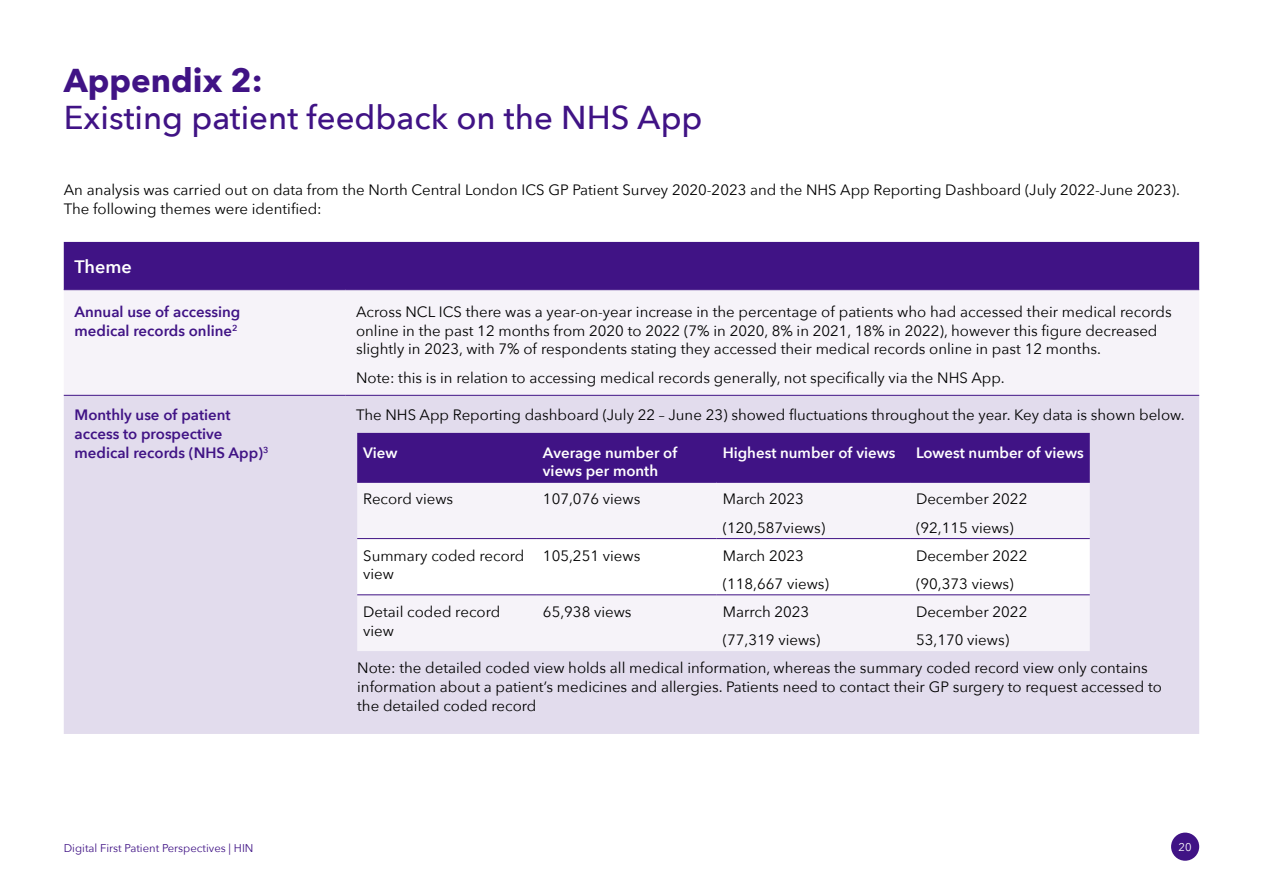
<style>
.page{position:relative;width:1263px;height:893px;background:#fff}
.page>*{position:absolute;margin:0;border:0;box-sizing:border-box;transform-origin:0 0}
.t1{font:500 33px "Avenir Next";color:#401385}
.t2{font:700 33px "Avenir Next";color:#401385}
.t3{font:600 18px "Avenir Next";color:#fff}
.t4{font:15px/18.8px "Avenir Next";color:#000}
.t5{font:600 15px/18.8px "Avenir Next";color:#401385}
.t6{font:600 15px/18.8px "Avenir Next";color:#fff}
.t7{font:11.25px "Avenir Next";color:#401385}
.t8{font:11.25px "Avenir Next";color:#fff}
</style>
<div class="page">
<div style="left:64px;top:242px;width:1135px;height:47px;background:#401385"></div>
<div style="left:64px;top:290px;width:1135px;height:105px;background:#f6f3f9"></div>
<div style="left:64px;top:396px;width:1135px;height:338px;background:#e2dced"></div>
<hr style="left:64px;top:289px;width:281px;height:1px;background:#401385">
<hr style="left:345px;top:289px;width:854px;height:1px;background:#401385">
<hr style="left:64px;top:395px;width:281px;height:1px;background:#401385">
<hr style="left:345px;top:395px;width:854px;height:1px;background:#401385">
<div style="left:357px;top:433px;width:733px;height:49px;background:#401385"></div>
<div style="left:357px;top:483px;width:733px;height:168px;background:#f6f3f9"></div>
<svg style="left:357px;top:539px;width:733px;height:55px"></svg>
<hr style="left:357px;top:482px;width:180px;height:1px;background:#401385">
<hr style="left:537px;top:482px;width:180px;height:1px;background:#401385">
<hr style="left:717px;top:482px;width:193px;height:1px;background:#401385">
<hr style="left:910px;top:482px;width:180px;height:1px;background:#401385">
<hr style="left:357px;top:538px;width:180px;height:1px;background:#401385">
<hr style="left:537px;top:538px;width:180px;height:1px;background:#401385">
<hr style="left:717px;top:538px;width:193px;height:1px;background:#401385">
<hr style="left:910px;top:538px;width:180px;height:1px;background:#401385">
<hr style="left:357px;top:594px;width:180px;height:1px;background:#401385">
<hr style="left:537px;top:594px;width:180px;height:1px;background:#401385">
<hr style="left:717px;top:594px;width:193px;height:1px;background:#401385">
<hr style="left:910px;top:594px;width:180px;height:1px;background:#401385">
<div style="left:1171px;top:833px;width:28px;height:28px;background:#401385;border-radius:50%"></div>
<h1 class="t2" style="left:64px;top:52px;width:201px">Appendix 2:</h1>
<h1 class="t1" style="left:64px;top:90px;width:640px">Existing patient feedback on the NHS App</h1>
<p class="t4" style="left:64px;top:180px;width:1118px">An analysis was carried out on data from the North Central London ICS GP Patient Survey 2020-2023 and the NHS App Reporting Dashboard (July 2022-June 2023).<br>The following themes were identified:</p>
<p class="t3" style="left:75px;top:251px;width:59px">Theme</p>
<p class="t5" style="left:75px;top:302px;width:167px">Annual use of accessing medical records online<sup>2</sup></p>
<p class="t4" style="left:356px;top:302px;width:817px">Across NCL ICS there was a year-on-year increase in the percentage of patients who had accessed their medical records online in the past 12 months from 2020 to 2022 (7% in 2020, 8% in 2021, 18% in 2022), however this figure decreased slightly in 2023, with 7% of respondents stating they accessed their medical records online in past 12 months.</p>
<p class="t4" style="left:356px;top:367px;width:650px">Note: this is in relation to accessing medical records generally, not specifically via the NHS App.</p>
<p class="t5" style="left:75px;top:405px;width:195px">Monthly use of patient access to prospective medical records (NHS App)<sup>3</sup></p>
<p class="t4" style="left:356px;top:405px;width:830px">The NHS App Reporting dashboard (July 22 – June 23) showed fluctuations throughout the year. Key data is shown below.</p>
<p class="t6" style="left:363px;top:443px;width:36px">View</p>
<p class="t6" style="left:543px;top:443px;width:136px">Average number of views per month</p>
<p class="t6" style="left:723px;top:443px;width:174px">Highest number of views</p>
<p class="t6" style="left:916px;top:443px;width:169px">Lowest number of views</p>
<p class="t4" style="left:363px;top:489px;width:91px">Record views</p>
<p class="t4" style="left:543px;top:489px;width:99px">107,076 views</p>
<p class="t4" style="left:723px;top:484px;width:104px;line-height:28.2px">March 2023 (120,587views)</p>
<p class="t4" style="left:916px;top:484px;width:113px;line-height:28.2px">December 2022 (92,115 views)</p>
<p class="t4" style="left:363px;top:545px;width:163px">Summary coded record view</p>
<p class="t4" style="left:543px;top:545px;width:99px">105,251 views</p>
<p class="t4" style="left:723px;top:541px;width:108px;line-height:28.2px">March 2023 (118,667 views)</p>
<p class="t4" style="left:916px;top:541px;width:113px;line-height:28.2px">December 2022 (90,373 views)</p>
<p class="t4" style="left:363px;top:602px;width:139px">Detail coded record view</p>
<p class="t4" style="left:543px;top:602px;width:90px">65,938 views</p>
<p class="t4" style="left:723px;top:597px;width:99px;line-height:28.2px">Marrch 2023 (77,319 views)</p>
<p class="t4" style="left:916px;top:602px;width:113px">December 2022</p>
<p class="t4" style="left:916px;top:630px;width:95px">53,170 views)</p>
<p class="t4" style="left:357px;top:658px;width:792px">Note: the detailed coded view holds all medical information, whereas the summary coded record view only contains</p>
<p class="t4" style="left:357px;top:677px;width:806px">information about a patient’s medicines and allergies. Patients need to contact their GP surgery to request accessed to the detailed coded record</p>
<p class="t7" style="left:64px;top:839px;width:191px">Digital First Patient Perspectives | HIN</p>
<p class="t8" style="left:1178px;top:837px;width:15px">20</p>
</div>
